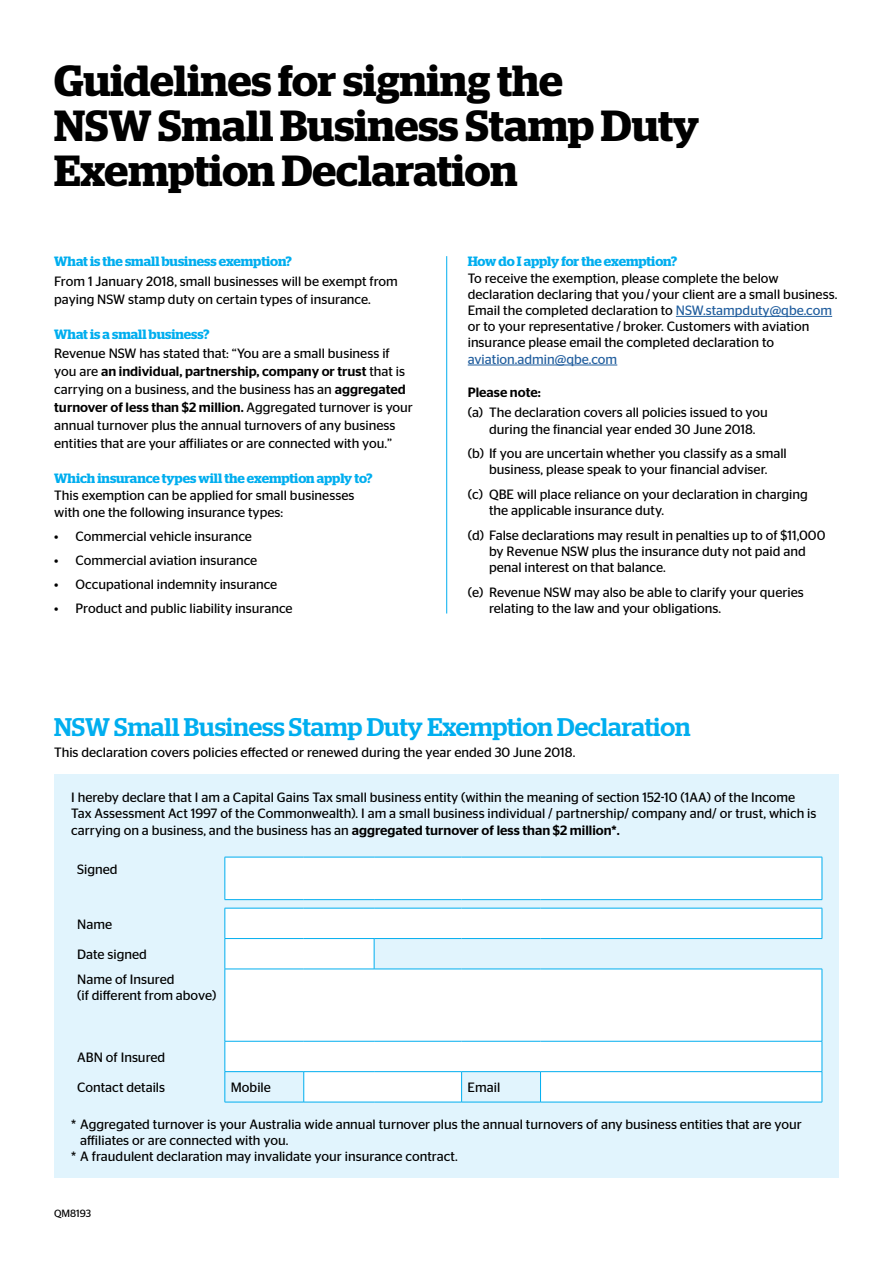
<style>
.page{position:relative;width:893px;height:1263px;background:#fff}
.page>*{position:absolute;margin:0;border:0;box-sizing:border-box;transform-origin:0 0}
.t1{font:600 43.5px/45px "Stag";color:#000}
.t2{font:500 25.5px "Stag";color:#00aeef}
.t3{font:13.5px/16.2px "Stag Sans";color:#000}
.t4{font:600 13.5px "Stag";color:#00aeef}
.t5{font:13.5px "Stag Sans";color:#215e9e}
.t6{font:500 13.5px "Stag Sans";color:#000}
.t7{font:10.5px "Stag Sans";color:#000}
.s1{font-weight:500}
.s2{color:#215e9e}
</style>
<div class="page">
<hr style="left:446px;top:256px;width:1px;height:357px;background:#00aeef">
<hr style="left:676px;top:316px;width:156px;height:1px;background:#215e9e">
<hr style="left:468px;top:365px;width:149px;height:1px;background:#215e9e">
<div style="left:54px;top:774px;width:785px;height:404px;background:#e1f4fd"></div>
<svg style="left:225px;top:858px;width:597px;height:244px;background:#f9fcfe"></svg>
<div style="left:225px;top:1072px;width:79px;height:30px;background:#e1f4fd"></div>
<div style="left:462px;top:1072px;width:78px;height:30px;background:#e1f4fd"></div>
<hr style="left:225px;top:857px;width:79px;height:1px;background:#00aeef">
<hr style="left:225px;top:857px;width:1px;height:42px;background:#00aeef">
<hr style="left:304px;top:857px;width:70px;height:1px;background:#00aeef">
<hr style="left:374px;top:857px;width:88px;height:1px;background:#00aeef">
<hr style="left:462px;top:857px;width:78px;height:1px;background:#00aeef">
<hr style="left:540px;top:857px;width:282px;height:1px;background:#00aeef">
<hr style="left:822px;top:857px;width:1px;height:42px;background:#00aeef">
<hr style="left:225px;top:899px;width:79px;height:1px;background:#00aeef">
<hr style="left:304px;top:899px;width:70px;height:1px;background:#00aeef">
<hr style="left:374px;top:899px;width:88px;height:1px;background:#00aeef">
<hr style="left:462px;top:899px;width:78px;height:1px;background:#00aeef">
<hr style="left:540px;top:899px;width:282px;height:1px;background:#00aeef">
<hr style="left:225px;top:908px;width:79px;height:1px;background:#00aeef">
<hr style="left:225px;top:908px;width:1px;height:30px;background:#00aeef">
<hr style="left:304px;top:908px;width:70px;height:1px;background:#00aeef">
<hr style="left:374px;top:908px;width:88px;height:1px;background:#00aeef">
<hr style="left:462px;top:908px;width:78px;height:1px;background:#00aeef">
<hr style="left:540px;top:908px;width:282px;height:1px;background:#00aeef">
<hr style="left:822px;top:908px;width:1px;height:30px;background:#00aeef">
<hr style="left:225px;top:938px;width:79px;height:1px;background:#00aeef">
<hr style="left:225px;top:939px;width:1px;height:30px;background:#00aeef">
<hr style="left:304px;top:938px;width:70px;height:1px;background:#00aeef">
<hr style="left:374px;top:938px;width:88px;height:1px;background:#00aeef">
<hr style="left:374px;top:939px;width:1px;height:30px;background:#00aeef">
<hr style="left:462px;top:938px;width:78px;height:1px;background:#00aeef">
<hr style="left:540px;top:938px;width:282px;height:1px;background:#00aeef">
<hr style="left:225px;top:969px;width:79px;height:1px;background:#00aeef">
<hr style="left:225px;top:969px;width:1px;height:72px;background:#00aeef">
<hr style="left:304px;top:969px;width:70px;height:1px;background:#00aeef">
<hr style="left:374px;top:969px;width:88px;height:1px;background:#00aeef">
<hr style="left:462px;top:969px;width:78px;height:1px;background:#00aeef">
<hr style="left:540px;top:969px;width:282px;height:1px;background:#00aeef">
<hr style="left:822px;top:969px;width:1px;height:72px;background:#00aeef">
<hr style="left:225px;top:1041px;width:79px;height:1px;background:#00aeef">
<hr style="left:225px;top:1041px;width:1px;height:30px;background:#00aeef">
<hr style="left:304px;top:1041px;width:70px;height:1px;background:#00aeef">
<hr style="left:374px;top:1041px;width:88px;height:1px;background:#00aeef">
<hr style="left:462px;top:1041px;width:78px;height:1px;background:#00aeef">
<hr style="left:540px;top:1041px;width:282px;height:1px;background:#00aeef">
<hr style="left:822px;top:1041px;width:1px;height:30px;background:#00aeef">
<hr style="left:225px;top:1071px;width:79px;height:1px;background:#00aeef">
<hr style="left:225px;top:1072px;width:1px;height:30px;background:#00aeef">
<hr style="left:304px;top:1071px;width:70px;height:1px;background:#00aeef">
<hr style="left:303px;top:1072px;width:1px;height:30px;background:#00aeef">
<hr style="left:374px;top:1071px;width:88px;height:1px;background:#00aeef">
<hr style="left:462px;top:1071px;width:78px;height:1px;background:#00aeef">
<hr style="left:461px;top:1072px;width:1px;height:30px;background:#00aeef">
<hr style="left:540px;top:1071px;width:282px;height:1px;background:#00aeef">
<hr style="left:540px;top:1072px;width:1px;height:30px;background:#00aeef">
<hr style="left:822px;top:1072px;width:1px;height:30px;background:#00aeef">
<hr style="left:225px;top:1102px;width:79px;height:1px;background:#00aeef">
<hr style="left:304px;top:1102px;width:70px;height:1px;background:#00aeef">
<hr style="left:374px;top:1102px;width:88px;height:1px;background:#00aeef">
<hr style="left:462px;top:1102px;width:78px;height:1px;background:#00aeef">
<hr style="left:540px;top:1102px;width:282px;height:1px;background:#00aeef">
<h1 class="t1" style="left:54px;top:58px;width:647px">Guidelines for signing the<br>NSW Small Business Stamp Duty<br>Exemption Declaration</h1>
<p class="t4" style="left:54px;top:254px;width:239px">What is the small business exemption?</p>
<p class="t3" style="left:54px;top:272px;width:345px;line-height:18px">From 1 January 2018, small businesses will be exempt from paying NSW stamp duty on certain types of insurance.</p>
<p class="t4" style="left:54px;top:326px;width:157px">What is a small business?</p>
<p class="t3" style="left:54px;top:344px;width:360px;line-height:18px">Revenue NSW has stated that: “You are a small business if you are <span class="s1">an individual, partnership, company or trust</span> that is carrying on a business, and the business has an <span class="s1">aggregated turnover of less than $2 million.</span> Aggregated turnover is your annual turnover plus the annual turnovers of any business entities that are your affiliates or are connected with you.”</p>
<p class="t4" style="left:54px;top:470px;width:320px">Which insurance types will the exemption apply to?</p>
<p class="t3" style="left:54px;top:488px;width:302px">This exemption can be applied for small businesses with one the following insurance types:</p>
<p class="t3" style="left:54px;top:528px;width:199px">• Commercial vehicle insurance</p>
<p class="t3" style="left:54px;top:552px;width:205px">• Commercial aviation insurance</p>
<p class="t3" style="left:54px;top:576px;width:225px">• Occupational indemnity insurance</p>
<p class="t3" style="left:54px;top:600px;width:240px">• Product and public liability insurance</p>
<p class="t4" style="left:468px;top:254px;width:211px">How do I apply for the exemption?</p>
<p class="t3" style="left:468px;top:270px;width:371px">To receive the exemption, please complete the below declaration declaring that you / your client are a small business.<br>Email the completed declaration to <span class="s2">NSW.stampduty@qbe.com </span>or to your representative / broker. Customers with aviation insurance please email the completed declaration to</p>
<p class="t5" style="left:468px;top:351px;width:151px">aviation.admin@qbe.com</p>
<p class="t6" style="left:468px;top:384px;width:75px">Please note:</p>
<p class="t3" style="left:489px;top:404px;width:280px;text-indent:-21px">(a) The declaration covers all policies issued to you during the financial year ended 30 June 2018.</p>
<p class="t3" style="left:468px;top:445px;width:321px;text-align:center">(b) If you are uncertain whether you classify as a small business, please speak to your financial adviser.</p>
<p class="t3" style="left:489px;top:486px;width:320px;text-indent:-21px">(c) QBE will place reliance on your declaration in charging the applicable insurance duty.</p>
<p class="t3" style="left:489px;top:527px;width:338px;text-indent:-21px">(d) False declarations may result in penalties up to of $11,000 by Revenue NSW plus the insurance duty not paid and penal interest on that balance.</p>
<p class="t3" style="left:489px;top:584px;width:316px;text-indent:-21px">(e) Revenue NSW may also be able to clarify your queries relating to the law and your obligations.</p>
<h2 class="t2" style="left:54px;top:712px;width:638px">NSW Small Business Stamp Duty Exemption Declaration</h2>
<p class="t3" style="left:54px;top:744px;width:523px">This declaration covers policies effected or renewed during the year ended 30 June 2018.</p>
<p class="t3" style="left:71px;top:789px;width:747px">I hereby declare that I am a Capital Gains Tax small business entity (within the meaning of section 152-10 (1AA) of the Income<br>Tax Assessment Act 1997 of the Commonwealth). I am a small business individual / partnership/ company and/ or trust, which is carrying on a business, and the business has an <span class="s1">aggregated turnover of less than $2 million*.</span></p>
<p class="t3" style="left:77px;top:861px;width:42px">Signed</p>
<p class="t3" style="left:77px;top:916px;width:36px">Name</p>
<p class="t3" style="left:77px;top:942px;width:99px;line-height:24.9px">Date signed<br>Name of Insured</p>
<p class="t3" style="left:77px;top:987px;width:141px">(if different from above)</p>
<p class="t3" style="left:77px;top:1049px;width:90px">ABN of Insured</p>
<p class="t3" style="left:77px;top:1079px;width:89px">Contact details</p>
<p class="t3" style="left:231px;top:1079px;width:42px">Mobile</p>
<p class="t3" style="left:468px;top:1079px;width:34px">Email</p>
<p class="t3" style="left:71px;top:1116px;width:732px">* Aggregated turnover is your Australia wide annual turnover plus the annual turnovers of any business entities that are your</p>
<p class="t3" style="left:80px;top:1132px;width:210px">affiliates or are connected with you.</p>
<p class="t3" style="left:71px;top:1148px;width:388px">* A fraudulent declaration may invalidate your insurance contract.</p>
<p class="t7" style="left:54px;top:1208px;width:39px">QM8193</p>
</div>
